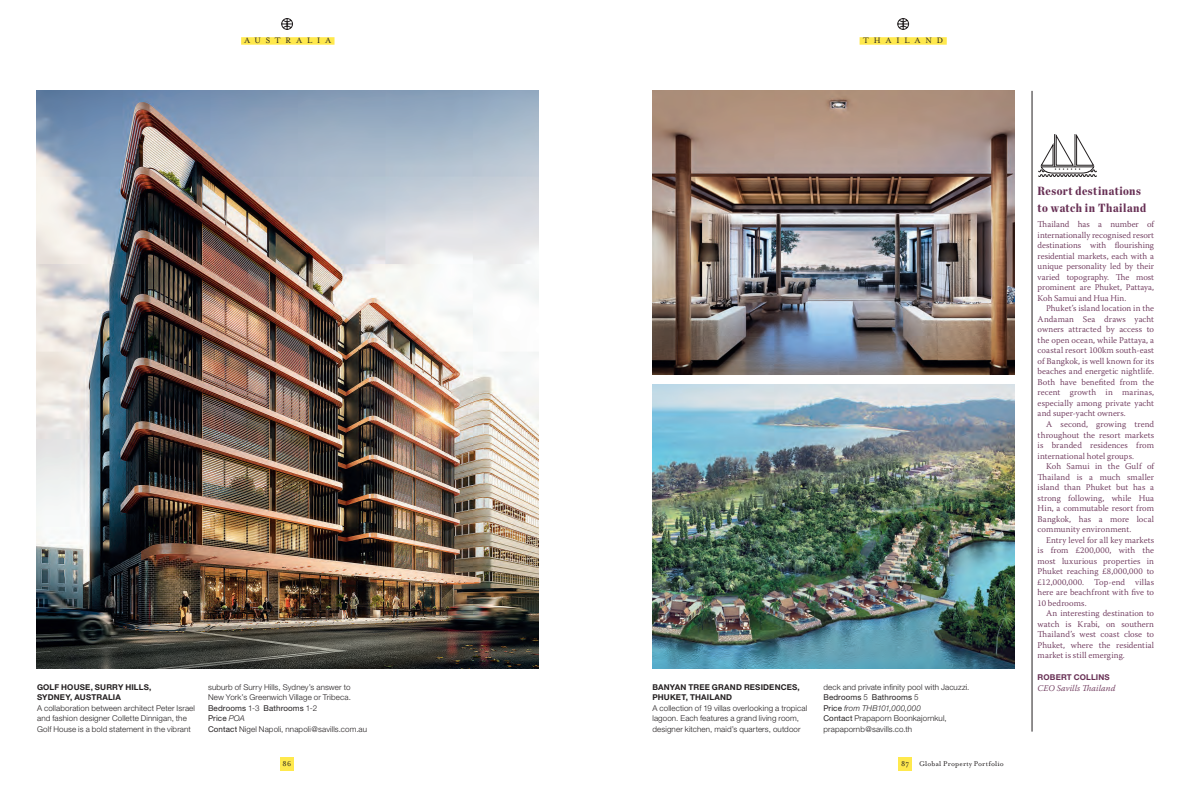
<style>
.page{position:relative;width:1191px;height:794px;background:#fff}
.page>*{position:absolute;margin:0;border:0;box-sizing:border-box;transform-origin:0 0}
.t1{font:900 12px/17px "Chronicle Deck Cond";letter-spacing:.04em;color:#672f54}
.t2{font:9px "Mrs Eaves Roman";letter-spacing:.545em;color:#231f20}
.t3{font:9px "Mrs Eaves Roman";letter-spacing:.57em;color:#231f20}
.t4{font:300 8.8px/10.5px "Warnock Pro";letter-spacing:.005em;color:#672f54;text-align:justify}
.t5{font:italic 300 8.8px "Warnock Pro";letter-spacing:.005em;color:#672f54}
.t6{font:300 8px/10.5px "Helvetica Neue";letter-spacing:.015em;color:#231f20}
.t7{font:700 8px/10.5px "Helvetica Neue";letter-spacing:.02em;color:#231f20}
.t8{font:8px "Mrs Eaves Roman";letter-spacing:.025em;color:#231f20}
.t9{font:700 8px "Helvetica Neue";letter-spacing:.02em;color:#672f54}
.s1{font-weight:400}
.s2{font-style:italic}
</style>
<div class="page">
<div style="left:280px;top:757px;width:13px;height:13px;background:#ffe94d"></div>
<img style="left:37px;top:91px;width:502px;height:577px">
<div style="left:241px;top:37px;width:93px;height:8px;background:#ffe94d"></div>
<svg style="left:281px;top:18px;width:12px;height:12px"></svg>
<div style="left:898px;top:757px;width:13px;height:13px;background:#ffe94d"></div>
<div style="left:859px;top:37px;width:87px;height:8px;background:#ffe94d"></div>
<svg style="left:897px;top:18px;width:12px;height:12px"></svg>
<img style="left:652px;top:385px;width:362px;height:283px">
<img style="left:652px;top:91px;width:362px;height:283px">
<hr style="left:1031px;top:91px;width:1px;height:640px;background:#231f20">
<svg style="left:1038px;top:134px;width:59px;height:43px"></svg>
<p class="t2" style="left:245px;top:36px;width:88px">AUSTRALIA</p>
<p class="t7" style="left:37px;top:681px;width:116px">GOLF HOUSE, SURRY HILLS,<br>SYDNEY, AUSTRALIA</p>
<p class="t6" style="left:37px;top:702px;width:159px">A collaboration between architect Peter Israel and fashion designer Collette Dinnigan, the<br>Golf House is a bold statement in the vibrant</p>
<p class="t6" style="left:208px;top:681px;width:161px">suburb of Surry Hills, Sydney’s answer to New York’s Greenwich Village or Tribeca.<br><span class="s1">Bedrooms</span> 1-3 <span class="s1">Bathrooms</span> 1-2<br><span class="s1">Price</span> <span class="s2">POA<br></span><span class="s1">Contact</span> Nigel Napoli, nnapoli@savills.com.au</p>
<p class="t8" style="left:282px;top:759px;width:10px">86</p>
<p class="t3" style="left:863px;top:36px;width:82px">THAILAND</p>
<p class="t7" style="left:652px;top:681px;width:149px">BANYAN TREE GRAND RESIDENCES,<br>PHUKET, THAILAND</p>
<p class="t6" style="left:652px;top:702px;width:156px">A collection of 19 villas overlooking a tropical lagoon. Each features a grand living room, designer kitchen, maid’s quarters, outdoor</p>
<p class="t6" style="left:823px;top:681px;width:147px">deck and private infinity pool with Jacuzzi.<br><span class="s1">Bedrooms</span> 5 <span class="s1">Bathrooms</span> 5<br><span class="s1">Price</span> <span class="s2">from THB101,000,000<br></span><span class="s1">Contact</span> Prapaporn Boonkajornkul, prapapornb@savills.co.th</p>
<p class="t8" style="left:901px;top:759px;width:104px">87 Global Property Portfolio</p>
<h1 class="t1" style="left:1037px;top:181px;width:110px">Resort destinations to watch in Thailand</h1>
<p class="t4" style="left:1037px;top:219px;width:118px">Thailand has a number of internationally recognised resort destinations with flourishing residential markets, each with a unique personality led by their varied topography. The most prominent are Phuket, Pattaya, Koh Samui and Hua Hin.</p>
<p class="t4" style="left:1037px;top:303px;width:118px;text-indent:9px">Phuket’s island location in the Andaman Sea draws yacht owners attracted by access to the open ocean, while Pattaya, a coastal resort 100km south-east of Bangkok, is well known for its beaches and energetic nightlife.<br>Both have benefited from the recent growth in marinas, especially among private yacht and super-yacht owners.</p>
<p class="t4" style="left:1037px;top:419px;width:118px;text-indent:9px">A second, growing trend throughout the resort markets is branded residences from international hotel groups.</p>
<p class="t4" style="left:1037px;top:461px;width:118px;text-indent:9px">Koh Samui in the Gulf of Thailand is a much smaller island than Phuket but has a strong following, while Hua Hin, a commutable resort from Bangkok, has a more local community environment.</p>
<p class="t4" style="left:1037px;top:534px;width:118px;text-indent:9px">Entry level for all key markets is from £200,000, with the most luxurious properties in Phuket reaching £8,000,000 to £12,000,000. Top-end villas here are beachfront with five to 10 bedrooms.</p>
<p class="t4" style="left:1037px;top:608px;width:118px;text-indent:9px">An interesting destination to watch is Krabi, on southern Thailand’s west coast close to Phuket, where the residential market is still emerging.</p>
<p class="t9" style="left:1037px;top:672px;width:74px">ROBERT COLLINS</p>
<p class="t5" style="left:1037px;top:682px;width:79px">CEO Savills Thailand</p>
</div>
